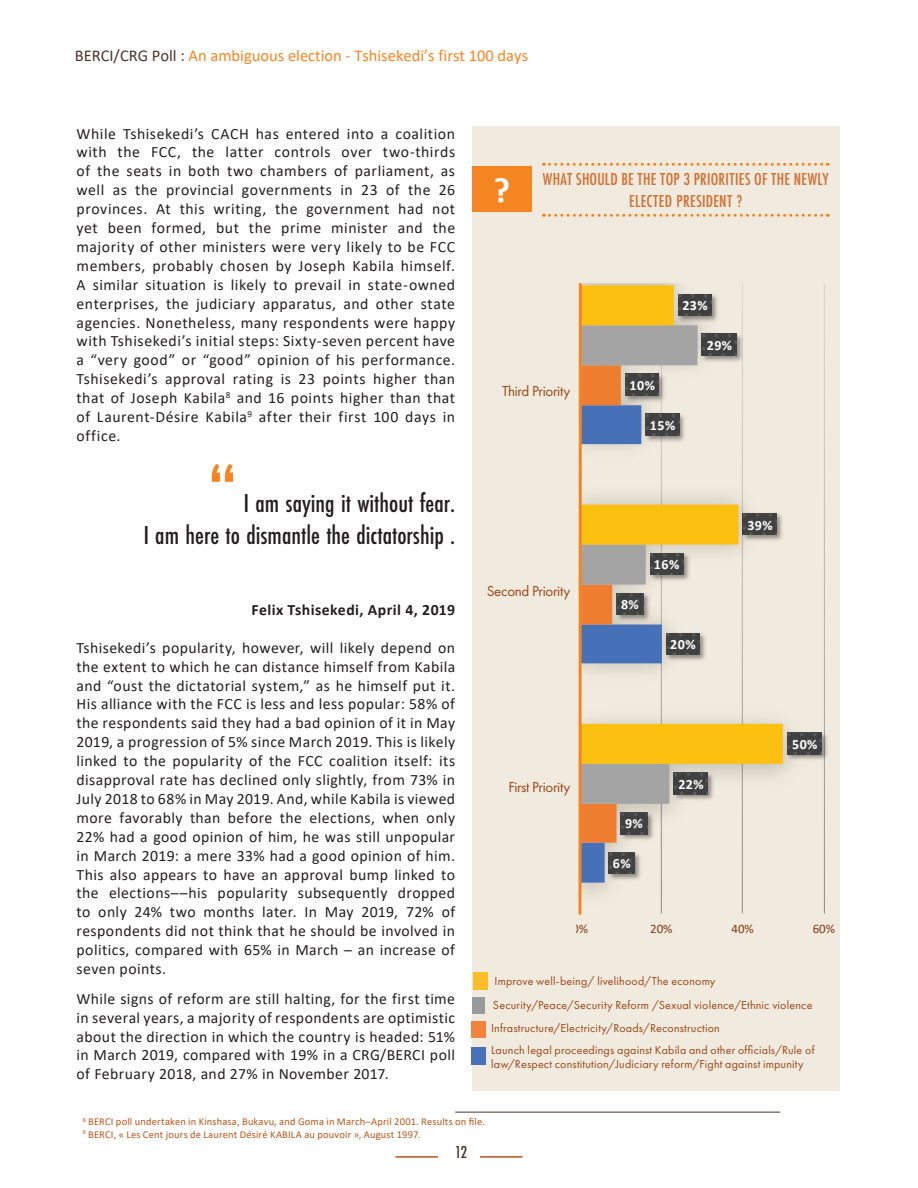
<style>
.page{position:relative;width:918px;height:1188px;background:#fff}
.page>*{position:absolute;margin:0;border:0;box-sizing:border-box;transform-origin:0 0}
.t1{font:700 66px "Century Gothic";color:#f58520}
.t2{font:700 35.85px "Calibri";color:#fff}
.t3{font:500 27px/31.2px "Futura PT Cond";color:#231f20;text-align:right}
.t4{font:500 18px/21.6px "Futura PT Cond";letter-spacing:.01em;color:#d07135;text-align:center}
.t5{font:500 18px "Futura PT Cond";color:#4a342b}
.t6{font:16.5px "Calibri";color:#f58520}
.t7{font:15.75px/18.9px "Calibri";letter-spacing:.025em;color:#231f20;text-align:justify}
.t8{font:700 15.75px "Calibri";letter-spacing:.03em;color:#231f20}
.t9{font:15px "Futura PT";letter-spacing:-.02em;color:#9a4818}
.t10{font:700 14.1px "Calibri";letter-spacing:.03em;color:#fff}
.t11{font:12.9px "Calibri";color:#853c1b}
.t12{font:12px/21.9px "Futura PT";letter-spacing:.015em;color:#9a4818}
.t13{font:10.5px/12.6px "Calibri";letter-spacing:.015em;color:#b7561b}
.s1{color:#4a342b}
</style>
<div class="page">
<hr style="left:395px;top:1156px;width:43px;height:2px;background:#b7561b">
<hr style="left:480px;top:1156px;width:43px;height:2px;background:#b7561b">
<div style="left:472px;top:127px;width:367px;height:964px;background:#f1eade"></div>
<div style="left:471px;top:1047px;width:14px;height:18px;background:#4772b9"></div>
<svg style="left:582px;top:283px;width:246px;height:631px"></svg>
<div style="left:472px;top:166px;width:60px;height:45px;background:#f58520"></div>
<svg style="left:543px;top:214px;width:285px;height:3px"></svg>
<svg style="left:543px;top:163px;width:285px;height:3px"></svg>
<div style="left:473px;top:973px;width:14px;height:17px;background:#fdbd26"></div>
<div style="left:471px;top:1021px;width:14px;height:17px;background:#f2823e"></div>
<div style="left:472px;top:998px;width:13px;height:16px;background:#989b9c"></div>
<svg style="left:578px;top:283px;width:4px;height:632px;background:#ef9848"></svg>
<hr style="left:455px;top:1112px;width:325px;height:1px;background:#4a342b">
<p class="t6" style="left:75px;top:44px;width:455px"><span class="s1">BERCI/CRG Poll :</span> An ambiguous election - Tshisekedi’s first 100 days</p>
<p class="t7" style="left:77px;top:123px;width:380px">While Tshisekedi’s CACH has entered into a coalition with the FCC, the latter controls over two-thirds of the seats in both two chambers of parliament, as well as the provincial governments in 23 of the 26 provinces. At this writing, the government had not yet been formed, but the prime minister and the majority of other ministers were very likely to be FCC members, probably chosen by Joseph Kabila himself.<br>A similar situation is likely to prevail in state-owned enterprises, the judiciary apparatus, and other state agencies. Nonetheless, many respondents were happy with Tshisekedi’s initial steps: Sixty-seven percent have a “very good” or “good” opinion of his performance.<br>Tshisekedi’s approval rating is 23 points higher than that of Joseph Kabila<sup>8</sup> and 16 points higher than that of Laurent-Désire Kabila<sup>9</sup> after their first 100 days in office.</p>
<h1 class="t1" style="left:207px;top:438px;width:33px">“</h1>
<h3 class="t3" style="left:144px;top:488px;width:313px">I am saying it without fear.<br>I am here to dismantle the dictatorship .</h3>
<p class="t8" style="left:251px;top:599px;width:205px">Felix Tshisekedi, April 4, 2019</p>
<p class="t7" style="left:77px;top:638px;width:380px">Tshisekedi’s popularity, however, will likely depend on the extent to which he can distance himself from Kabila and “oust the dictatorial system,” as he himself put it.<br>His alliance with the FCC is less and less popular: 58% of the respondents said they had a bad opinion of it in May 2019, a progression of 5% since March 2019. This is likely linked to the popularity of the FCC coalition itself: its disapproval rate has declined only slightly, from 73% in July 2018 to 68% in May 2019. And, while Kabila is viewed more favorably than before the elections, when only 22% had a good opinion of him, he was still unpopular in March 2019: a mere 33% had a good opinion of him.<br>This also appears to have an approval bump linked to the elections––his popularity subsequently dropped to only 24% two months later. In May 2019, 72% of respondents did not think that he should be involved in politics, compared with 65% in March – an increase of seven points.</p>
<p class="t7" style="left:77px;top:989px;width:380px">While signs of reform are still halting, for the first time in several years, a majority of respondents are optimistic about the direction in which the country is headed: 51% in March 2019, compared with 19% in a CRG/BERCI poll of February 2018, and 27% in November 2017.</p>
<h2 class="t2" style="left:494px;top:165px;width:18px">?</h2>
<p class="t4" style="left:543px;top:168px;width:287px">WHAT SHOULD BE THE TOP 3 PRIORITIES OF THE NEWLY<br>ELECTED PRESIDENT ?</p>
<p class="t10" style="left:682px;top:296px;width:27px">23%</p>
<p class="t9" style="left:502px;top:382px;width:70px">Third Priority</p>
<p class="t9" style="left:487px;top:582px;width:85px">Second Priority</p>
<p class="t9" style="left:508px;top:778px;width:64px">First Priority</p>
<p class="t10" style="left:630px;top:375px;width:27px">10%</p>
<p class="t10" style="left:650px;top:415px;width:27px">15%</p>
<p class="t10" style="left:707px;top:336px;width:27px">29%</p>
<p class="t10" style="left:621px;top:595px;width:19px">8%</p>
<p class="t10" style="left:654px;top:555px;width:27px">16%</p>
<p class="t10" style="left:670px;top:635px;width:27px">20%</p>
<p class="t10" style="left:747px;top:515px;width:27px">39%</p>
<p class="t10" style="left:625px;top:814px;width:19px">9%</p>
<p class="t10" style="left:613px;top:854px;width:19px">6%</p>
<p class="t10" style="left:678px;top:774px;width:27px">22%</p>
<p class="t10" style="left:792px;top:734px;width:27px">50%</p>
<p class="t11" style="left:572px;top:920px;width:17px">0%</p>
<p class="t11" style="left:650px;top:920px;width:24px">20%</p>
<p class="t11" style="left:732px;top:920px;width:24px">40%</p>
<p class="t11" style="left:813px;top:920px;width:24px">60%</p>
<p class="t12" style="left:495px;top:970px;width:222px">Improve well-being/ livelihood/The economy</p>
<p class="t12" style="left:491px;top:1017px;width:325px">Infrastructure/Electricity/Roads/Reconstruction<br>Launch legal proceedings against Kabila and other officials/Rule of</p>
<p class="t12" style="left:491px;top:1053px;width:314px">law/Respect constitution/Judiciary reform/Fight against impunity</p>
<p class="t12" style="left:493px;top:994px;width:321px">Security/Peace/Security Reform /Sexual violence/Ethnic violence</p>
<p class="t13" style="left:83px;top:1115px;width:404px"><sup>8</sup> BERCI poll undertaken in Kinshasa, Bukavu, and Goma in March–April 2001. Results on file.<br><sup>9</sup> BERCI, « Les Cent jours de Laurent Désiré KABILA au pouvoir », August 1997.</p>
<p class="t5" style="left:455px;top:1141px;width:14px">12</p>
</div>
